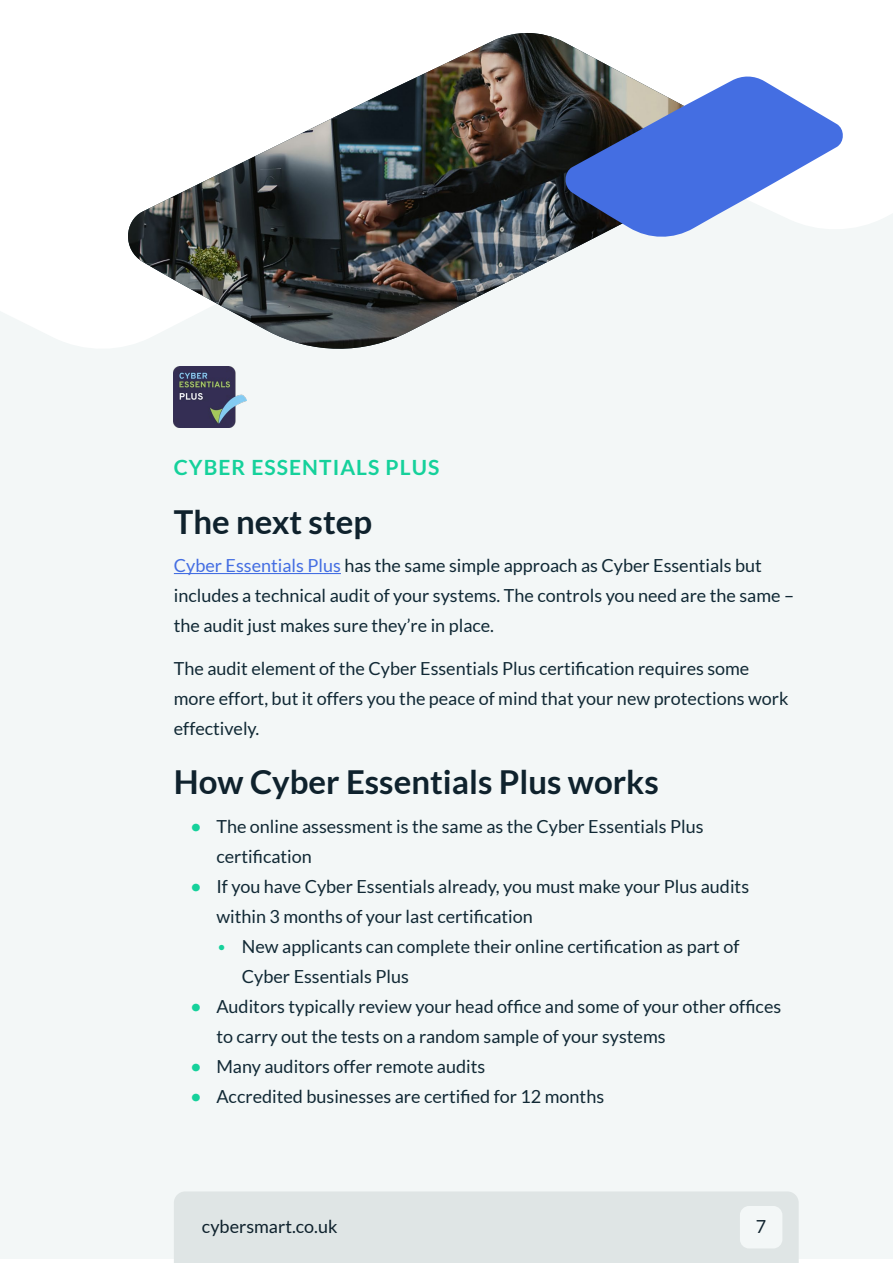
<style>
.page{position:relative;width:893px;height:1263px;background:#fff}
.page>*{position:absolute;margin:0;border:0;box-sizing:border-box;transform-origin:0 0}
.t1{font:700 33px "Lato";color:#0f222d}
.t2{font:700 21px "Lato";letter-spacing:.05em;color:#15d19b}
.t3{font:18px/30px "Lato";color:#112935}
.t4{font:18px "Lato";color:#0f222d}
.s1{color:#446ee2}
.s2{font-weight:700;color:#15d19b}
.s3{font-weight:300;color:#15d19b}
</style>
<div class="page">
<div style="left:0;top:0;width:893px;height:1259px;background:#f3f7f7"></div>
<svg style="left:0;top:0;width:893px;height:348px;fill:#fff"></svg>
<div style="left:174px;top:1191px;width:625px;height:72px;background:#dfe5e5"></div>
<div style="left:740px;top:1206px;width:42px;height:42px;background:#f3f7f7;border-radius:9px"></div>
<hr style="left:174px;top:573px;width:167px;height:1px;background:#446ee2">
<img style="left:126px;top:33px;width:612px;height:316px">
<svg style="left:563px;top:75px;width:282px;height:165px;fill:#446ee2"></svg>
<img style="left:174px;top:367px;width:72px;height:61px">
<p class="t2" style="left:174px;top:455px;width:267px">CYBER ESSENTIALS PLUS</p>
<h1 class="t1" style="left:174px;top:503px;width:200px">The next step</h1>
<p class="t3" style="left:174px;top:551px;width:622px"><span class="s1">Cyber Essentials Plus</span> has the same simple approach as Cyber Essentials but includes a technical audit of your systems. The controls you need are the same – the audit just makes sure they’re in place.</p>
<p class="t3" style="left:174px;top:653px;width:616px">The audit element of the Cyber Essentials Plus certification requires some more effort, but it offers you the peace of mind that your new protections work effectively.</p>
<h1 class="t1" style="left:174px;top:763px;width:486px">How Cyber Essentials Plus works</h1>
<p class="t3" style="left:216px;top:811px;width:489px;text-indent:-26px"><span class="s2">•</span> The online assessment is the same as the Cyber Essentials Plus certification</p>
<p class="t3" style="left:216px;top:871px;width:534px;text-indent:-26px"><span class="s2">•</span> If you have Cyber Essentials already, you must make your Plus audits within 3 months of your last certification</p>
<p class="t3" style="left:242px;top:931px;width:499px;text-indent:-26px"><span class="s3">•</span> New applicants can complete their online certification as part of<br>Cyber Essentials Plus</p>
<p class="t3" style="left:216px;top:991px;width:566px;text-indent:-26px"><span class="s2">•</span> Auditors typically review your head office and some of your other offices to carry out the tests on a random sample of your systems</p>
<p class="t3" style="left:191px;top:1051px;width:296px"><span class="s2">•</span> Many auditors offer remote audits</p>
<p class="t3" style="left:191px;top:1081px;width:415px"><span class="s2">•</span> Accredited businesses are certified for 12 months</p>
<p class="t4" style="left:202px;top:1216px;width:137px">cybersmart.co.uk</p>
<p class="t4" style="left:756px;top:1216px;width:12px">7</p>
</div>
